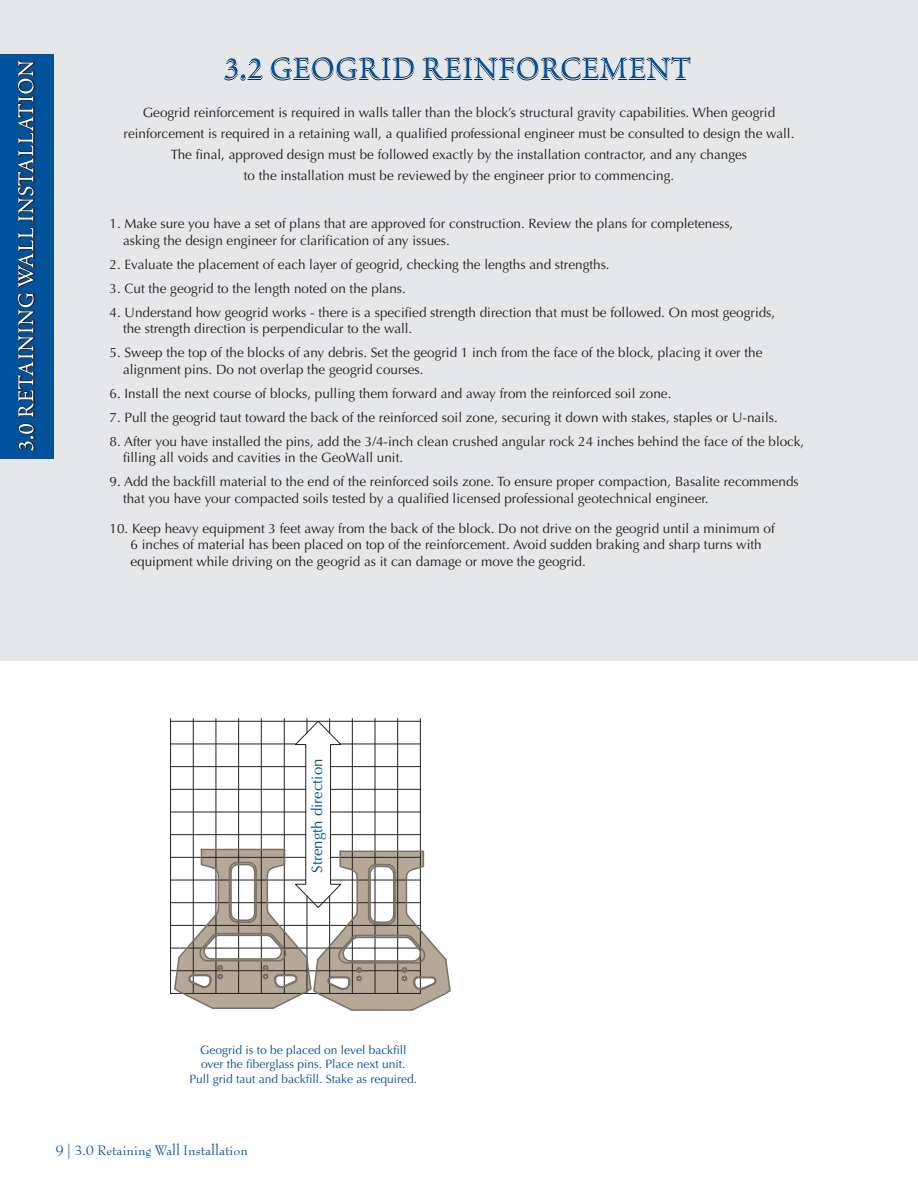
<style>
.page{position:relative;width:918px;height:1188px;background:#fff}
.page>*{position:absolute;margin:0;border:0;box-sizing:border-box;transform-origin:0 0}
.t1{font:15px "Bernhard Modern Std";color:#01519b}
.t2{font:15px "Optima LT Std";color:#01519b}
.t3{font:13.5px/16.5px "Optima LT Std";color:#231f20}
.t4{font:12px/14.4px "Optima LT Std";color:#01519b;text-align:center}
</style>
<div class="page">
<div style="left:0;top:0;width:918px;height:662px;background:#e6e7e9"></div>
<div style="left:0;top:54px;width:54px;height:405px;background:#01519b"></div>
<svg style="left:17px;top:60px;width:18px;height:392px"></svg>
<svg style="left:224px;top:58px;width:38px;height:23px"></svg>
<svg style="left:270px;top:57px;width:145px;height:24px"></svg>
<svg style="left:422px;top:57px;width:269px;height:24px"></svg>
<hr style="left:171px;top:948px;width:249px;height:1px;background:#231f20">
<hr style="left:171px;top:902px;width:249px;height:1px;background:#231f20">
<hr style="left:171px;top:857px;width:135px;height:1px;background:#231f20">
<hr style="left:171px;top:812px;width:135px;height:1px;background:#231f20">
<hr style="left:171px;top:766px;width:135px;height:1px;background:#231f20">
<hr style="left:171px;top:721px;width:249px;height:1px;background:#231f20">
<hr style="left:171px;top:970px;width:249px;height:1px;background:#231f20">
<hr style="left:171px;top:925px;width:249px;height:1px;background:#231f20">
<hr style="left:171px;top:880px;width:135px;height:1px;background:#231f20">
<hr style="left:171px;top:834px;width:135px;height:1px;background:#231f20">
<hr style="left:171px;top:789px;width:135px;height:1px;background:#231f20">
<hr style="left:171px;top:744px;width:125px;height:1px;background:#231f20">
<svg style="left:173px;top:719px;width:278px;height:292px"></svg>
<hr style="left:213px;top:1007px;width:60px;height:2px;background:#797165">
<p class="t3" style="left:124px;top:103px;width:672px;line-height:21px;text-align:center">Geogrid reinforcement is required in walls taller than the block’s structural gravity capabilities. When geogrid reinforcement is required in a retaining wall, a qualified professional engineer must be consulted to design the wall.<br>The final, approved design must be followed exactly by the installation contractor, and any changes<br>to the installation must be reviewed by the engineer prior to commencing.</p>
<p class="t3" style="left:123px;top:217px;width:612px;text-indent:-14px">1. Make sure you have a set of plans that are approved for construction. Review the plans for completeness, asking the design engineer for clarification of any issues.</p>
<p class="t3" style="left:110px;top:257px;width:502px">2. Evaluate the placement of each layer of geogrid, checking the lengths and strengths.</p>
<p class="t3" style="left:110px;top:281px;width:298px">3. Cut the geogrid to the length noted on the plans.</p>
<p class="t3" style="left:123px;top:305px;width:654px;text-indent:-13px">4. Understand how geogrid works - there is a specified strength direction that must be followed. On most geogrids, the strength direction is perpendicular to the wall.</p>
<p class="t3" style="left:123px;top:346px;width:641px;text-indent:-13px">5. Sweep the top of the blocks of any debris. Set the geogrid 1 inch from the face of the block, placing it over the alignment pins. Do not overlap the geogrid courses.</p>
<p class="t3" style="left:110px;top:386px;width:563px">6. Install the next course of blocks, pulling them forward and away from the reinforced soil zone.</p>
<p class="t3" style="left:110px;top:410px;width:670px">7. Pull the geogrid taut toward the back of the reinforced soil zone, securing it down with stakes, staples or U-nails.</p>
<p class="t3" style="left:123px;top:434px;width:683px;text-indent:-13px">8. After you have installed the pins, add the 3/4-inch clean crushed angular rock 24 inches behind the face of the block, filling all voids and cavities in the GeoWall unit.</p>
<p class="t3" style="left:123px;top:475px;width:677px;text-indent:-13px">9. Add the backfill material to the end of the reinforced soils zone. To ensure proper compaction, Basalite recommends that you have your compacted soils tested by a qualified licensed professional geotechnical engineer.</p>
<p class="t3" style="left:131px;top:521px;width:646px;text-indent:-21px">10. Keep heavy equipment 3 feet away from the back of the block. Do not drive on the geogrid until a minimum of<br>6 inches of material has been placed on top of the reinforcement. Avoid sudden braking and sharp turns with equipment while driving on the geogrid as it can damage or move the geogrid.</p>
<p class="t2" style="left:311px;top:873px;width:116px;rotate:-90deg">Strength direction</p>
<p class="t4" style="left:189px;top:1044px;width:229px">Geogrid is to be placed on level backfill over the fiberglass pins. Place next unit.<br>Pull grid taut and backfill. Stake as required.</p>
<p class="t1" style="left:56px;top:1143px;width:194px">9 | 3.0 Retaining Wall Installation</p>
</div>
